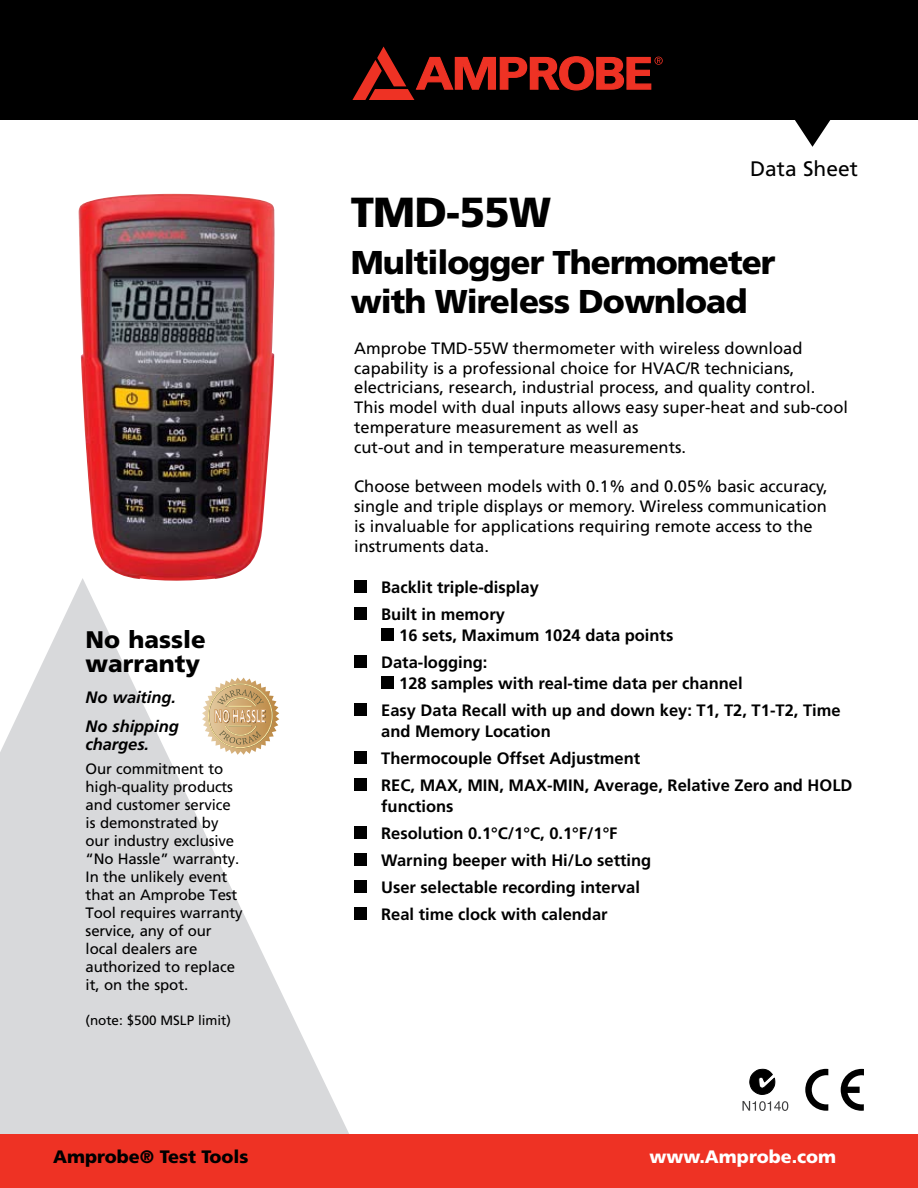
<style>
.page{position:relative;width:918px;height:1188px;background:#fff}
.page>*{position:absolute;margin:0;border:0;box-sizing:border-box;transform-origin:0 0}
.t1{font:900 42px "Frutiger";letter-spacing:-.02em;color:#000}
.t2{font:900 33px/39.6px "Frutiger";letter-spacing:-.03em;color:#000}
.t3{font:900 24px/24px "Frutiger";color:#000}
.t4{font:21px "Frutiger";color:#000}
.t5{font:900 18px "Frutiger";color:#000}
.t6{font:900 18px "Frutiger";color:#fff}
.t7{font:16.5px/19.8px "Frutiger";color:#000}
.t8{font:700 16.5px/27px "Frutiger";color:#000}
.t9{font:italic 700 16.5px/28.5px "Frutiger";letter-spacing:-.005em;color:#000}
.t10{font:15px/18px "Frutiger";letter-spacing:-.01em;color:#000}
.t11{font:13.5px "Frutiger";letter-spacing:-.005em;color:#000}
</style>
<div class="page">
<svg style="left:0;top:580px;width:367px;height:554px;fill:#d8d9db"></svg>
<svg style="left:202px;top:678px;width:77px;height:77px"></svg>
<div style="left:0;top:1134px;width:918px;height:54px;background:#ee3224"></div>
<div style="left:0;top:0;width:918px;height:120px;background:#000"></div>
<svg style="left:795px;top:120px;width:36px;height:27px"></svg>
<svg style="left:352px;top:47px;width:311px;height:53px"></svg>
<div style="left:354px;top:581px;width:13px;height:12px;background:#000"></div>
<div style="left:354px;top:608px;width:13px;height:12px;background:#000"></div>
<div style="left:381px;top:629px;width:13px;height:12px;background:#000"></div>
<div style="left:354px;top:656px;width:13px;height:12px;background:#000"></div>
<div style="left:381px;top:677px;width:13px;height:12px;background:#000"></div>
<div style="left:354px;top:704px;width:13px;height:12px;background:#000"></div>
<div style="left:354px;top:752px;width:13px;height:12px;background:#000"></div>
<div style="left:354px;top:779px;width:13px;height:12px;background:#000"></div>
<div style="left:354px;top:827px;width:13px;height:12px;background:#000"></div>
<div style="left:354px;top:854px;width:13px;height:12px;background:#000"></div>
<div style="left:354px;top:881px;width:13px;height:12px;background:#000"></div>
<div style="left:354px;top:908px;width:13px;height:12px;background:#000"></div>
<svg style="left:841px;top:1069px;width:23px;height:42px"></svg>
<svg style="left:805px;top:1069px;width:23px;height:42px"></svg>
<svg style="left:742px;top:1069px;width:46px;height:42px"></svg>
<img style="left:78px;top:194px;width:198px;height:389px">
<h1 class="t1" style="left:351px;top:187px;width:202px">TMD-55W</h1>
<p class="t4" style="left:750px;top:156px;width:109px">Data Sheet</p>
<h3 class="t3" style="left:86px;top:627px;width:122px">No hassle warranty</h3>
<p class="t9" style="left:86px;top:683px;width:95px">No waiting.<br>No shipping</p>
<p class="t9" style="left:86px;top:730px;width:65px">charges.</p>
<p class="t10" style="left:86px;top:760px;width:158px">Our commitment to high-quality products and customer service is demonstrated by our industry exclusive “No Hassle” warranty.<br>In the unlikely event that an Amprobe Test<br>Tool requires warranty service, any of our local dealers are authorized to replace it, on the spot.</p>
<p class="t11" style="left:86px;top:1012px;width:147px">(note: $500 MSLP limit)</p>
<h2 class="t2" style="left:351px;top:242px;width:426px">Multilogger Thermometer with Wireless Download</h2>
<p class="t7" style="left:354px;top:338px;width:495px">Amprobe TMD-55W thermometer with wireless download capability is a professional choice for HVAC/R technicians, electricians, research, industrial process, and quality control.<br>This model with dual inputs allows easy super-heat and sub-cool temperature measurement as well as<br>cut-out and in temperature measurements.</p>
<p class="t7" style="left:354px;top:477px;width:475px">Choose between models with 0.1% and 0.05% basic accuracy, single and triple displays or memory. Wireless communication is invaluable for applications requiring remote access to the instruments data.</p>
<p class="t8" style="left:381px;top:574px;width:159px">Backlit triple-display<br>Built in memory</p>
<p class="t8" style="left:381px;top:622px;width:294px;text-indent:18px">16 sets, Maximum 1024 data points<br>Data-logging:</p>
<p class="t8" style="left:381px;top:670px;width:461px;text-indent:18px">128 samples with real-time data per channel<br>Easy Data Recall with up and down key: T1, T2, T1-T2, Time</p>
<p class="t8" style="left:381px;top:718px;width:473px">and Memory Location<br>Thermocouple Offset Adjustment<br>REC, MAX, MIN, MAX-MIN, Average, Relative Zero and HOLD</p>
<p class="t8" style="left:381px;top:793px;width:272px">functions<br>Resolution 0.1°C/1°C, 0.1°F/1°F<br>Warning beeper with Hi/Lo setting<br>User selectable recording interval<br>Real time clock with calendar</p>
<p class="t5" style="left:53px;top:1146px;width:197px">Amprobe® Test Tools</p>
<p class="t6" style="left:650px;top:1146px;width:188px">www.Amprobe.com</p>
</div>
